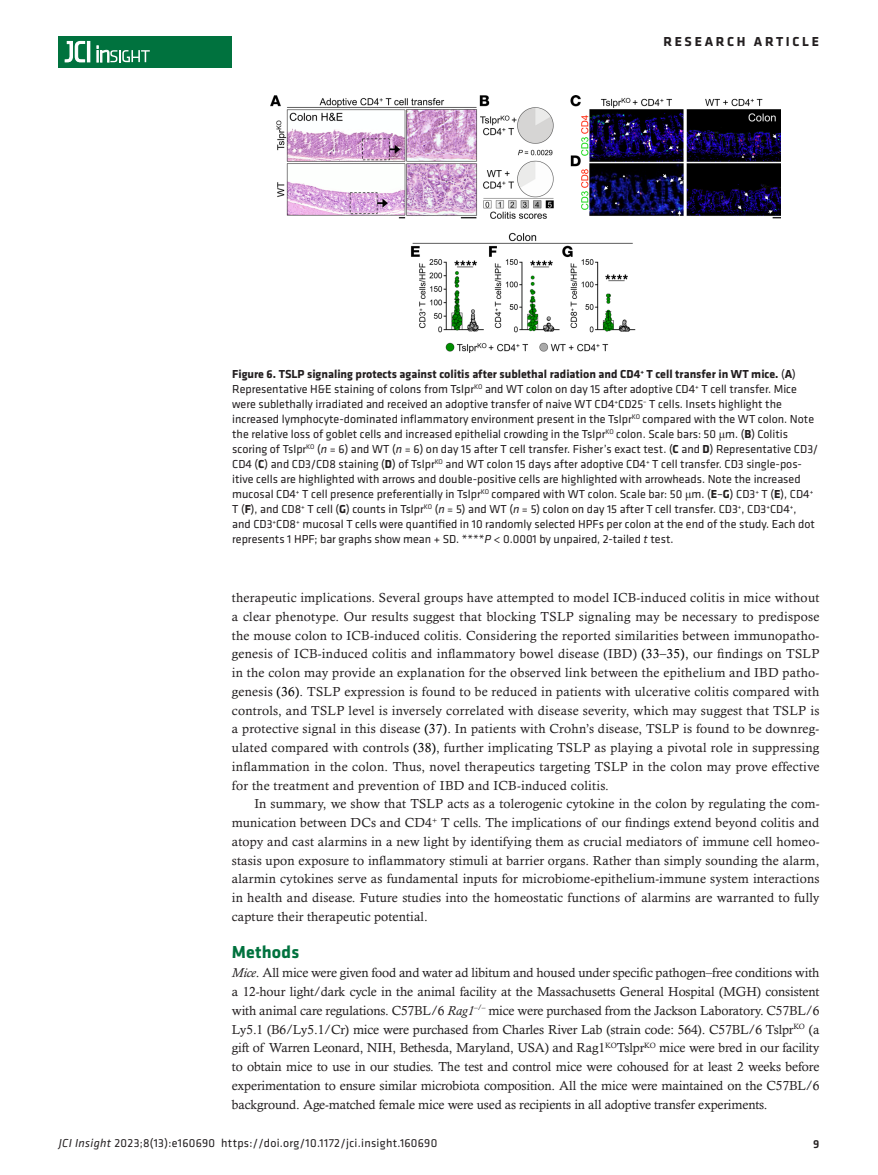
<style>
.page{position:relative;width:878px;height:1175px;background:#fff}
.page>*{position:absolute;margin:0;border:0;box-sizing:border-box;transform-origin:0 0}
.t1{font:700 18px "Klavika";letter-spacing:.01em;color:#00723e}
.t2{font:700 13.5px "Klavika Basic";letter-spacing:.2em;color:#231f20}
.t3{font:13.2px/18.8px "Calisto MT Std";letter-spacing:.01em;color:#231f20;text-align:justify}
.t4{font:12px/15px "Klavika Basic";color:#231f20}
.t5{font:12px "Klavika Basic";letter-spacing:.025em;color:#231f20}
.t6{font:500 12px "Klavika Basic";color:#231f20}
.s1{font-weight:700}
.s2{font-family:"Times New Roman"}
.s3{font-style:italic}
.s4{color:#000}
</style>
<div class="page">
<div style="left:59px;top:36px;width:173px;height:31px;background:#00723e"></div>
<hr style="left:87px;top:41px;width:3px;height:21px;background:#fff">
<svg style="left:64px;top:41px;width:21px;height:22px"></svg>
<svg style="left:97px;top:46px;width:53px;height:16px"></svg>
<img style="left:271px;top:96px;width:509px;height:256px">
<p class="t2" style="left:663px;top:32px;width:157px">RESEARCH ARTICLE</p>
<p class="t4" style="left:232px;top:366px;width:587px"><span class="s1">Figure 6. TSLP signaling protects against colitis after sublethal radiation and CD4</span><sup>+</sup> <span class="s1">T cell transfer in WT mice.</span> (<span class="s1">A</span>)<br>Representative H&amp;E staining of colons from Tslpr<sup>KO</sup> and WT colon on day 15 after adoptive CD4<sup>+</sup> T cell transfer. Mice were sublethally irradiated and received an adoptive transfer of naive WT CD4<sup>+</sup>CD25<sup>–</sup> T cells. Insets highlight the increased lymphocyte-dominated inflammatory environment present in the Tslpr<sup>KO</sup> compared with the WT colon. Note the relative loss of goblet cells and increased epithelial crowding in the Tslpr<sup>KO</sup> colon. Scale bars: 50 <span class="s2">μ</span>m. (<span class="s1">B</span>) Colitis scoring of Tslpr<sup>KO</sup> (<span class="s3">n</span> = 6) and WT (<span class="s3">n</span> = 6) on day 15 after T cell transfer. Fisher’s exact test. (<span class="s1">C</span> and <span class="s1">D</span>) Representative CD3/ CD4 (<span class="s1">C</span>) and CD3/CD8 staining (<span class="s1">D</span>) of Tslpr<sup>KO</sup> and WT colon 15 days after adoptive CD4<sup>+</sup> T cell transfer. CD3 single-pos&shy;itive cells are highlighted with arrows and double-positive cells are highlighted with arrowheads. Note the increased mucosal CD4<sup>+</sup> T cell presence preferentially in Tslpr<sup>KO</sup> compared with WT colon. Scale bar: 50 <span class="s2">μ</span>m. (<span class="s1">E</span>–<span class="s1">G</span>) CD3<sup>+</sup> T (<span class="s1">E</span>), CD4<sup>+ </sup>T (<span class="s1">F</span>), and CD8<sup>+</sup> T cell (<span class="s1">G</span>) counts in Tslpr<sup>KO</sup> (<span class="s3">n</span> = 5) and WT (<span class="s3">n</span> = 5) colon on day 15 after T cell transfer. CD3<sup>+</sup>, CD3<sup>+</sup>CD4<sup>+</sup>,<br>and CD3<sup>+</sup>CD8<sup>+</sup> mucosal T cells were quantified in 10 randomly selected HPFs per colon at the end of the study. Each dot represents 1 HPF; bar graphs show mean + SD. ****<span class="s3">P</span> &lt; 0.0001 by unpaired, 2-tailed <span class="s3">t</span> test.</p>
<p class="t3" style="left:232px;top:588px;width:589px">therapeutic implications. Several groups have attempted to model ICB-induced colitis in mice without a clear phenotype. Our results suggest that blocking TSLP signaling may be necessary to predispose the mouse colon to ICB-induced colitis. Considering the reported similarities between immunopatho&shy;genesis of ICB-induced colitis and inflammatory bowel disease (IBD) <span class="s4">(33–35)</span>, our findings on TSLP in the colon may provide an explanation for the observed link between the epithelium and IBD patho&shy;genesis <span class="s4">(36)</span>. TSLP expression is found to be reduced in patients with ulcerative colitis compared with controls, and TSLP level is inversely correlated with disease severity, which may suggest that TSLP is a protective signal in this disease <span class="s4">(37)</span>. In patients with Crohn’s disease, TSLP is found to be downreg&shy;ulated compared with controls <span class="s4">(38)</span>, further implicating TSLP as playing a pivotal role in suppressing inflammation in the colon. Thus, novel therapeutics targeting TSLP in the colon may prove effective for the treatment and prevention of IBD and ICB-induced colitis.</p>
<p class="t3" style="left:232px;top:794px;width:589px;text-indent:22px">In summary, we show that TSLP acts as a tolerogenic cytokine in the colon by regulating the com&shy;munication between DCs and CD4<sup>+</sup> T cells. The implications of our findings extend beyond colitis and atopy and cast alarmins in a new light by identifying them as crucial mediators of immune cell homeo&shy;stasis upon exposure to inflammatory stimuli at barrier organs. Rather than simply sounding the alarm, alarmin cytokines serve as fundamental inputs for microbiome-epithelium-immune system interactions in health and disease. Future studies into the homeostatic functions of alarmins are warranted to fully capture their therapeutic potential.</p>
<h1 class="t1" style="left:232px;top:939px;width:69px">Methods</h1>
<p class="t3" style="left:232px;top:963px;width:589px"><span class="s3">Mice</span>. All mice were given food and water ad libitum and housed under specific pathogen–free conditions with a 12-hour light/dark cycle in the animal facility at the Massachusetts General Hospital (MGH) consistent with animal care regulations. C57BL/6 <span class="s3">Rag1</span><sup>–/–</sup> mice were purchased from the Jackson Laboratory. C57BL/6<br>Ly5.1 (B6/Ly5.1/Cr) mice were purchased from Charles River Lab (strain code: 564). C57BL/6 Tslpr<sup>KO</sup> (a gift of Warren Leonard, NIH, Bethesda, Maryland, USA) and Rag1<sup>KO</sup>Tslpr<sup>KO</sup> mice were bred in our facility to obtain mice to use in our studies. The test and control mice were cohoused for at least 2 weeks before experimentation to ensure similar microbiota composition. All the mice were maintained on the C57BL/6 background. Age-matched female mice were used as recipients in all adoptive transfer experiments.</p>
<p class="t5" style="left:59px;top:1135px;width:380px"><span class="s3">JCI Insight</span> 2023;8(13):e160690 https://doi.org/10.1172/jci.insight.160690</p>
<p class="t6" style="left:813px;top:1135px;width:8px">9</p>
</div>
